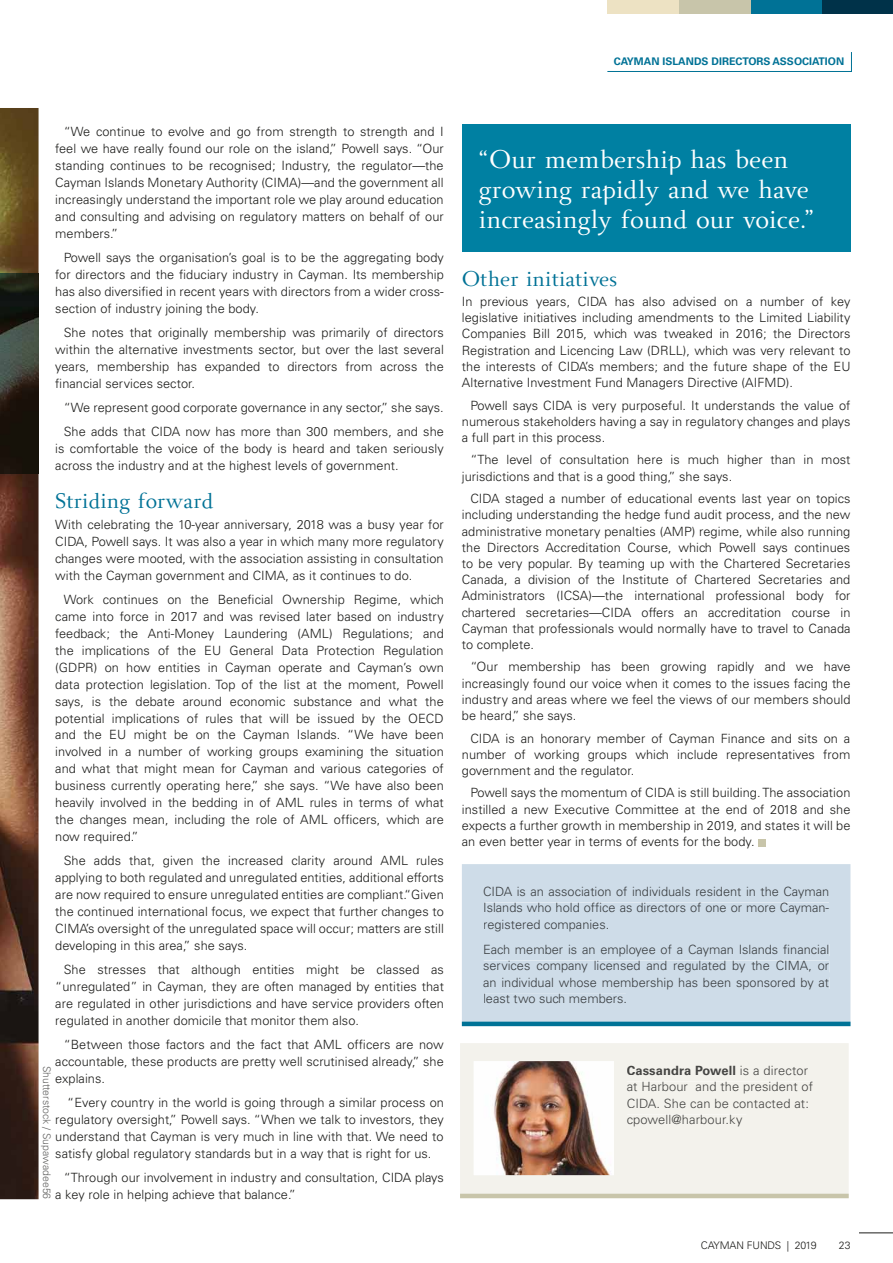
<style>
.page{position:relative;width:893px;height:1263px;background:#fff}
.page>*{position:absolute;margin:0;border:0;box-sizing:border-box;transform-origin:0 0}
.t1{font:27px/30px "Beln";color:#fff}
.t2{font:22.5px "Beln";letter-spacing:.005em;color:#007296}
.t3{font:300 12.75px/17px "Univers";letter-spacing:.005em;color:#1d1d1b;text-align:justify}
.t4{font:300 12.75px/16.5px "Univers";color:#3a3e41;text-align:justify}
.t5{font:300 12.75px/16.5px "Univers";letter-spacing:.01em;color:#454543}
.t6{font:700 10.5px "Univers";color:#007296}
.t7{font:300 10.5px "Univers";color:#646463}
.t8{font:300 10.5px "Univers";letter-spacing:-.01em;color:#1d1d1b}
.s1{font-weight:700}
</style>
<div class="page">
<img style="left:0;top:108px;width:39px;height:1091px">
<img style="left:0;top:273px;width:39px;height:200px">
<div style="left:821px;top:0;width:72px;height:13px;background:#003249"></div>
<div style="left:750px;top:0;width:72px;height:13px;background:#007296"></div>
<div style="left:678px;top:0;width:72px;height:13px;background:#c8c5aa"></div>
<div style="left:607px;top:0;width:71px;height:13px;background:#ede2c3"></div>
<svg style="left:607px;top:52px;width:245px;height:20px"></svg>
<div style="left:758px;top:839px;width:7px;height:7px;background:#c8c5aa"></div>
<div style="left:460px;top:1043px;width:389px;height:150px;background:#f3f2ec"></div>
<div style="left:627px;top:1065px;width:109px;height:10px;background:#f3f2ec"></div>
<div style="left:741px;top:1065px;width:67px;height:9px;background:#f3f2ec"></div>
<div style="left:627px;top:1081px;width:186px;height:12px;background:#f3f2ec"></div>
<div style="left:627px;top:1098px;width:182px;height:9px;background:#f3f2ec"></div>
<div style="left:627px;top:1114px;width:119px;height:12px;background:#f3f2ec"></div>
<div style="left:462px;top:864px;width:388px;height:157px;background:#cedce8"></div>
<div style="left:484px;top:886px;width:345px;height:12px;background:#cedce8"></div>
<div style="left:484px;top:902px;width:345px;height:12px;background:#cedce8"></div>
<div style="left:484px;top:919px;width:124px;height:12px;background:#cedce8"></div>
<div style="left:484px;top:944px;width:345px;height:12px;background:#cedce8"></div>
<div style="left:484px;top:960px;width:345px;height:12px;background:#cedce8"></div>
<div style="left:484px;top:977px;width:345px;height:12px;background:#cedce8"></div>
<div style="left:484px;top:994px;width:142px;height:9px;background:#cedce8"></div>
<div style="left:460px;top:1193px;width:389px;height:5px;background:#c8c5aa"></div>
<div style="left:462px;top:1021px;width:388px;height:5px;background:#007296"></div>
<img style="left:474px;top:1061px;width:140px;height:114px">
<div style="left:462px;top:124px;width:388px;height:128px;background:#0080a2"></div>
<hr style="left:859px;top:1232px;width:34px;height:1px;background:#1d1d1b">
<p class="t6" style="left:614px;top:56px;width:232px">CAYMAN ISLANDS DIRECTORS ASSOCIATION</p>
<p class="t3" style="left:55px;top:124px;width:390px;text-indent:9px">“We continue to evolve and go from strength to strength and I feel we have really found our role on the island,” Powell says. “Our standing continues to be recognised; Industry, the regulator—the Cayman Islands Monetary Authority (CIMA)—and the government all increasingly understand the important role we play around education and consulting and advising on regulatory matters on behalf of our members.”</p>
<p class="t3" style="left:55px;top:250px;width:390px;text-indent:9px">Powell says the organisation’s goal is to be the aggregating body for directors and the fiduciary industry in Cayman. Its membership has also diversified in recent years with directors from a wider cross&shy;section of industry joining the body.</p>
<p class="t3" style="left:55px;top:325px;width:390px;text-indent:9px">She notes that originally membership was primarily of directors within the alternative investments sector, but over the last several years, membership has expanded to directors from across the financial services sector.</p>
<p class="t3" style="left:64px;top:396px;width:382px;line-height:24.3px">“We represent good corporate governance in any sector,” she says.<br>She adds that CIDA now has more than 300 members, and she</p>
<p class="t3" style="left:55px;top:441px;width:390px">is comfortable the voice of the body is heard and taken seriously across the industry and at the highest levels of government.</p>
<h2 class="t2" style="left:55px;top:491px;width:160px">Striding forward</h2>
<p class="t3" style="left:55px;top:517px;width:390px">With celebrating the 10-year anniversary, 2018 was a busy year for CIDA, Powell says. It was also a year in which many more regulatory changes were mooted, with the association assisting in consultation with the Cayman government and CIMA, as it continues to do.</p>
<p class="t3" style="left:55px;top:592px;width:390px;text-indent:9px">Work continues on the Beneficial Ownership Regime, which came into force in 2017 and was revised later based on industry feedback; the Anti-Money Laundering (AML) Regulations; and the implications of the EU General Data Protection Regulation (GDPR) on how entities in Cayman operate and Cayman’s own data protection legislation. Top of the list at the moment, Powell says, is the debate around economic substance and what the potential implications of rules that will be issued by the OECD and the EU might be on the Cayman Islands. “We have been involved in a number of working groups examining the situation and what that might mean for Cayman and various categories of business currently operating here,” she says. “We have also been heavily involved in the bedding in of AML rules in terms of what the changes mean, including the role of AML officers, which are now required.”</p>
<p class="t3" style="left:55px;top:853px;width:390px;text-indent:9px">She adds that, given the increased clarity around AML rules applying to both regulated and unregulated entities, additional efforts are now required to ensure unregulated entities are compliant.“Given the continued international focus, we expect that further changes to CIMA’s oversight of the unregulated space will occur; matters are still developing in this area,” she says.</p>
<p class="t3" style="left:55px;top:962px;width:390px;text-indent:9px">She stresses that although entities might be classed as “unregulated” in Cayman, they are often managed by entities that are regulated in other jurisdictions and have service providers often regulated in another domicile that monitor them also.</p>
<p class="t3" style="left:55px;top:1037px;width:390px;text-indent:9px">“Between those factors and the fact that AML officers are now accountable, these products are pretty well scrutinised already,” she explains.</p>
<p class="t3" style="left:55px;top:1095px;width:390px;text-indent:12px">“Every country in the world is going through a similar process on regulatory oversight,” Powell says. “When we talk to investors, they understand that Cayman is very much in line with that. We need to satisfy global regulatory standards but in a way that is right for us.</p>
<p class="t3" style="left:55px;top:1170px;width:390px;text-indent:9px">“Through our involvement in industry and consultation, CIDA plays a key role in helping achieve that balance.”</p>
<p class="t7" style="left:52px;top:1066px;width:135px;rotate:90deg">Shutterstock / Supawadee56</p>
<h1 class="t1" style="left:479px;top:146px;width:336px">“Our membership has been growing rapidly and we have increasingly found our voice.”</h1>
<h2 class="t2" style="left:462px;top:269px;width:157px">Other initiatives</h2>
<p class="t3" style="left:462px;top:294px;width:390px;line-height:16.2px">In previous years, CIDA has also advised on a number of key legislative initiatives including amendments to the Limited Liability Companies Bill 2015, which was tweaked in 2016; the Directors Registration and Licencing Law (DRLL), which was very relevant to the interests of CIDA’s members; and the future shape of the EU Alternative Investment Fund Managers Directive (AIFMD).</p>
<p class="t3" style="left:462px;top:398px;width:390px;line-height:16.2px;text-indent:9px">Powell says CIDA is very purposeful. It understands the value of numerous stakeholders having a say in regulatory changes and plays a full part in this process.</p>
<p class="t3" style="left:462px;top:453px;width:390px;line-height:16.2px;text-indent:9px">“The level of consultation here is much higher than in most jurisdictions and that is a good thing,” she says.</p>
<p class="t3" style="left:462px;top:491px;width:390px;line-height:16.2px;text-indent:9px">CIDA staged a number of educational events last year on topics including understanding the hedge fund audit process, and the new administrative monetary penalties (AMP) regime, while also running the Directors Accreditation Course, which Powell says continues to be very popular. By teaming up with the Chartered Secretaries Canada, a division of the Institute of Chartered Secretaries and Administrators (ICSA)—the international professional body for chartered secretaries—CIDA offers an accreditation course in Cayman that professionals would normally have to travel to Canada to complete.</p>
<p class="t3" style="left:462px;top:659px;width:390px;line-height:16.2px;text-indent:9px">“Our membership has been growing rapidly and we have increasingly found our voice when it comes to the issues facing the industry and areas where we feel the views of our members should be heard,” she says.</p>
<p class="t3" style="left:462px;top:731px;width:390px;line-height:16.2px;text-indent:9px">CIDA is an honorary member of Cayman Finance and sits on a number of working groups which include representatives from government and the regulator.</p>
<p class="t3" style="left:462px;top:786px;width:390px;line-height:16.2px;text-indent:9px">Powell says the momentum of CIDA is still building. The association instilled a new Executive Committee at the end of 2018 and she expects a further growth in membership in 2019, and states it will be an even better year in terms of events for the body.</p>
<p class="t4" style="left:483px;top:883px;width:348px">CIDA is an association of individuals resident in the Cayman Islands who hold office as directors of one or more Cayman&shy;registered companies.</p>
<p class="t4" style="left:483px;top:941px;width:348px">Each member is an employee of a Cayman Islands financial services company licensed and regulated by the CIMA, or an individual whose membership has been sponsored by at least two such members.</p>
<p class="t5" style="left:627px;top:1062px;width:188px"><span class="s1">Cassandra Powell</span> is a director at Harbour and the president of<br>CIDA. She can be contacted at: cpowell@harbour.ky</p>
<p class="t8" style="left:701px;top:1240px;width:117px">CAYMAN FUNDS | 2019</p>
<p class="t8" style="left:839px;top:1240px;width:13px">23</p>
</div>
